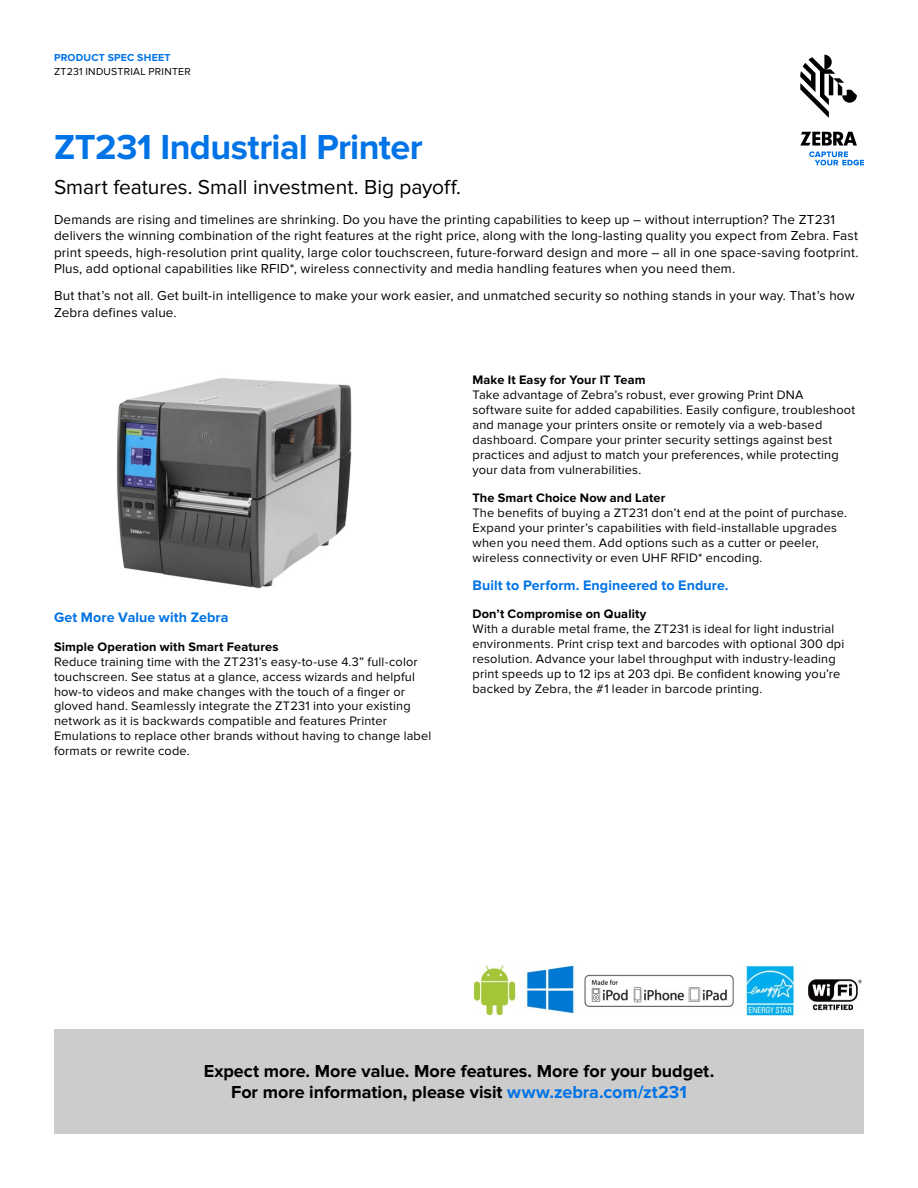
<style>
.page{position:relative;width:918px;height:1188px;background:#fff}
.page>*{position:absolute;margin:0;border:0;box-sizing:border-box;transform-origin:0 0}
.t1{font:700 36px "Proxima Nova";letter-spacing:-.015em;color:#0073e6}
.t2{font:21px "Proxima Nova";letter-spacing:-.005em;color:#000}
.t3{font:700 18px/21px "Proxima Nova";color:#000;text-align:center}
.t4{font:700 14.25px "Proxima Nova";letter-spacing:.005em;color:#0073e6}
.t5{font:13.5px/16.5px "Proxima Nova";letter-spacing:.01em;color:#000}
.t6{font:12.75px/15px "Proxima Nova";letter-spacing:.015em;color:#000}
.t7{font:700 12.75px "Proxima Nova";letter-spacing:.01em;color:#000}
.t8{font:10.5px "Proxima Nova";letter-spacing:.025em;color:#000}
.t9{font:700 10.5px "Proxima Nova";letter-spacing:.02em;color:#0073e6}
.s1{color:#0073e6}
</style>
<div class="page">
<img style="left:117px;top:378px;width:235px;height:211px">
<div style="left:54px;top:1029px;width:810px;height:104px;background:#ccc"></div>
<svg style="left:800px;top:55px;width:57px;height:63px"></svg>
<svg style="left:800px;top:132px;width:64px;height:33px"></svg>
<img style="left:473px;top:966px;width:389px;height:49px">
<p class="t9" style="left:54px;top:51px;width:118px">PRODUCT SPEC SHEET</p>
<p class="t8" style="left:54px;top:66px;width:138px">ZT231 INDUSTRIAL PRINTER</p>
<h1 class="t1" style="left:54px;top:126px;width:370px">ZT231 Industrial Printer</h1>
<h2 class="t2" style="left:54px;top:175px;width:409px">Smart features. Small investment. Big payoff.</h2>
<p class="t5" style="left:54px;top:211px;width:806px">Demands are rising and timelines are shrinking. Do you have the printing capabilities to keep up – without interruption? The ZT231 delivers the winning combination of the right features at the right price, along with the long-lasting quality you expect from Zebra. Fast print speeds, high-resolution print quality, large color touchscreen, future-forward design and more – all in one space-saving footprint.<br>Plus, add optional capabilities like RFID*, wireless connectivity and media handling features when you need them.</p>
<p class="t5" style="left:54px;top:288px;width:802px">But that’s not all. Get built-in intelligence to make your work easier, and unmatched security so nothing stands in your way. That’s how<br>Zebra defines value.</p>
<p class="t4" style="left:54px;top:609px;width:176px">Get More Value with Zebra</p>
<p class="t7" style="left:54px;top:639px;width:226px">Simple Operation with Smart Features</p>
<p class="t6" style="left:54px;top:654px;width:379px">Reduce training time with the ZT231’s easy-to-use 4.3” full-color touchscreen. See status at a glance, access wizards and helpful how-to videos and make changes with the touch of a finger or gloved hand. Seamlessly integrate the ZT231 into your existing network as it is backwards compatible and features Printer Emulations to replace other brands without having to change label formats or rewrite code.</p>
<p class="t7" style="left:473px;top:372px;width:175px">Make It Easy for Your IT Team</p>
<p class="t6" style="left:473px;top:387px;width:384px">Take advantage of Zebra’s robust, ever growing Print DNA software suite for added capabilities. Easily configure, troubleshoot and manage your printers onsite or remotely via a web-based dashboard. Compare your printer security settings against best practices and adjust to match your preferences, while protecting your data from vulnerabilities.</p>
<p class="t7" style="left:473px;top:490px;width:194px">The Smart Choice Now and Later</p>
<p class="t6" style="left:473px;top:506px;width:376px">The benefits of buying a ZT231 don’t end at the point of purchase.<br>Expand your printer’s capabilities with field-installable upgrades when you need them. Add options such as a cutter or peeler, wireless connectivity or even UHF RFID* encoding.</p>
<p class="t4" style="left:472px;top:577px;width:258px">Built to Perform. Engineered to Endure.</p>
<p class="t7" style="left:472px;top:607px;width:175px">Don’t Compromise on Quality</p>
<p class="t6" style="left:472px;top:622px;width:373px">With a durable metal frame, the ZT231 is ideal for light industrial environments. Print crisp text and barcodes with optional 300 dpi resolution. Advance your label throughput with industry-leading print speeds up to 12 ips at 203 dpi. Be confident knowing you’re backed by Zebra, the #1 leader in barcode printing.</p>
<h3 class="t3" style="left:204px;top:1060px;width:512px">Expect more. More value. More features. More for your budget.<br>For more information, please visit <span class="s1">www.zebra.com/zt231</span></h3>
</div>
